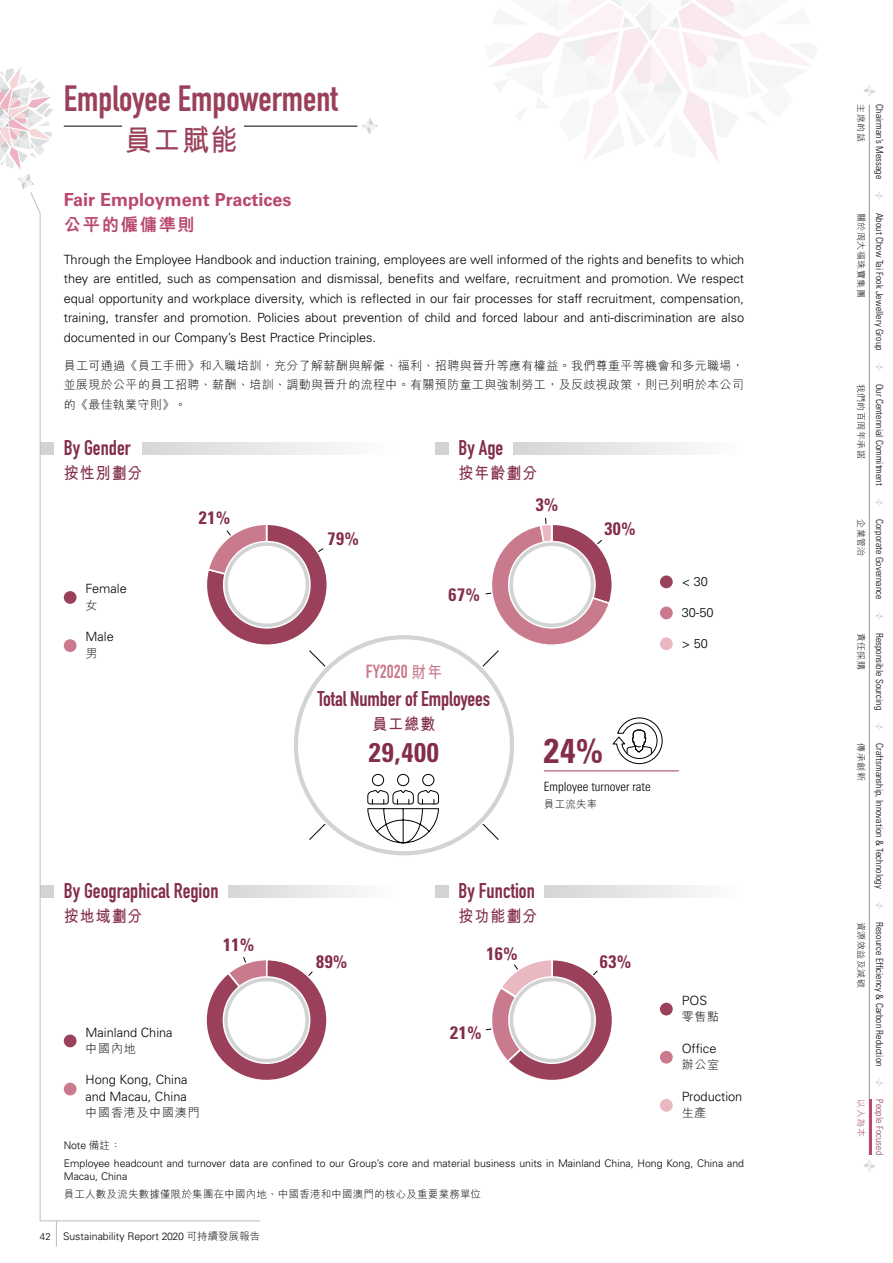
<style>
.page{position:relative;width:893px;height:1263px;background:#fff}
.page>*{position:absolute;margin:0;border:0;box-sizing:border-box;transform-origin:0 0}
.t1{font:700 36px "DIN Condensed";color:#9a405a}
.t2{font:700 condensed 34.5px "Univers";color:#832d4a}
.t3{font:700 30px "M Hei HK";color:#9a405a;scale:.9 1}
.t4{font:700 condensed 27px "Univers";color:#832d4a}
.t5{font:700 21px "DIN Condensed";color:#832d4a}
.t6{font:700 18.75px "DIN Condensed";color:#c97a8c}
.t7{font:700 condensed 18px "Univers";letter-spacing:.03em;color:#832d4a}
.t8{font:700 18px "Univers";color:#b9486b}
.t9{font:800 17.25px "M Hei HK";letter-spacing:.1em;color:#b9486b}
.t10{font:700 16.5px "M Hei HK";letter-spacing:.075em;color:#832d4a;scale:.9 1}
.t11{font:300 12.75px/19.5px "Univers";color:#000}
.t12{font:300 condensed 12.75px "Univers";color:#000}
.t13{font:300 12px/19.5px "M Hei HK";letter-spacing:.03em;color:#000;text-align:justify}
.t14{font:300 12px "M Hei HK";letter-spacing:.065em;color:#000}
.t15{font:300 10.5px/17.7px "Univers";color:#000}
.t16{font:300 10.5px "M Hei HK";letter-spacing:.02em;color:#000}
.t17{font:300 condensed 9.75px "Univers";letter-spacing:.01em;color:#000}
.t18{font:300 condensed 9.75px "Univers";letter-spacing:.01em;color:#9a405a}
.t19{font:300 9px "M Hei HK";letter-spacing:.05em;color:#000}
.t20{font:300 9px "M Hei HK";color:#9a405a}
.s1{font-family:"M Hei HK";font-size:16.5px}
.s2{font-family:"M Hei HK"}
.s3{font-size:9.75px}
.s4{font-family:"M Hei HKS"}
</style>
<div class="page">
<div style="left:142px;top:442px;width:253px;height:12px;background:#f3f4f4"></div>
<svg style="left:261px;top:885px;width:95px;height:12px"></svg>
<div style="left:435px;top:442px;width:13px;height:12px;background:#d1d3d4"></div>
<svg style="left:513px;top:442px;width:180px;height:12px;fill:#e4e5e6"></svg>
<div style="left:435px;top:885px;width:13px;height:12px;background:#d1d3d4"></div>
<svg style="left:544px;top:885px;width:155px;height:12px;fill:#e4e5e6"></svg>
<svg style="left:486px;top:960px;width:126px;height:120px"></svg>
<svg style="left:261px;top:960px;width:66px;height:120px"></svg>
<div style="left:660px;top:575px;width:13px;height:13px;background:#9a405a;border-radius:50%"></div>
<div style="left:660px;top:606px;width:13px;height:13px;background:#c97a8c;border-radius:50%"></div>
<div style="left:660px;top:637px;width:13px;height:13px;background:#e9b8c1;border-radius:50%"></div>
<div style="left:660px;top:1003px;width:13px;height:12px;background:#9a405a;border-radius:50%"></div>
<div style="left:660px;top:1051px;width:13px;height:12px;background:#c97a8c;border-radius:50%"></div>
<div style="left:660px;top:1099px;width:13px;height:13px;background:#e9b8c1;border-radius:50%"></div>
<svg style="left:261px;top:518px;width:402px;height:325px"></svg>
<hr style="left:544px;top:771px;width:135px;height:1px;background:#9a405a">
<svg style="left:362px;top:118px;width:16px;height:16px"></svg>
<hr style="left:244px;top:126px;width:113px;height:1px;background:#000">
<hr style="left:64px;top:126px;width:58px;height:1px;background:#000">
<svg style="left:489px;top:0;width:323px;height:162px"></svg>
<svg style="left:56px;top:1221px;width:1px;height:25px"></svg>
<svg style="left:30px;top:192px;width:231px;height:1029px"></svg>
<hr style="left:869px;top:105px;width:1px;height:1050px;background:#939598">
<svg style="left:864px;top:85px;width:11px;height:12px"></svg>
<svg style="left:863px;top:1160px;width:12px;height:12px"></svg>
<svg style="left:875px;top:192px;width:8px;height:8px"></svg>
<svg style="left:875px;top:363px;width:8px;height:8px"></svg>
<svg style="left:875px;top:499px;width:8px;height:7px"></svg>
<svg style="left:875px;top:612px;width:8px;height:8px"></svg>
<svg style="left:875px;top:723px;width:8px;height:8px"></svg>
<svg style="left:875px;top:1079px;width:8px;height:8px"></svg>
<svg style="left:875px;top:902px;width:8px;height:7px"></svg>
<hr style="left:869px;top:1100px;width:2px;height:55px;background:#b9486b">
<svg style="left:0;top:67px;width:53px;height:123px"></svg>
<h1 class="t1" style="left:64px;top:74px;width:276px">Employee Empowerment</h1>
<h3 class="t3" style="left:125px;top:118px;width:127px">員工賦能</h3>
<h3 class="t8" style="left:64px;top:189px;width:229px">Fair Employment Practices</h3>
<h3 class="t9" style="left:64px;top:216px;width:133px">公平的僱傭準則</h3>
<p class="t11" style="left:64px;top:249px;width:682px;text-align:justify">Through the Employee Handbook and induction training, employees are well informed of the rights and benefits to which they are entitled, such as compensation and dismissal, benefits and welfare, recruitment and promotion. We respect equal opportunity and workplace diversity, which is reflected in our fair processes for staff recruitment, compensation, training, transfer and promotion. Policies about prevention of child and forced labour and anti-discrimination are also documented in our Company’s Best Practice Principles.</p>
<p class="t13" style="left:64px;top:355px;width:682px">員工可通過《員工手冊》和入職培訓，充分了解薪酬與解僱、福利、招聘與晉升等應有權益。我們尊重平等機會和多元職場，並展現於公平的員工招聘、薪酬、培訓、調動與晉升的流程中。有關預防童工與強制勞工，及反歧視政策，則已列明於本公司的《最佳執業守則》。</p>
<h3 class="t5" style="left:64px;top:434px;width:68px">By Gender</h3>
<p class="t10" style="left:64px;top:461px;width:89px">按性別劃分</p>
<p class="t11" style="left:86px;top:579px;width:43px">Female</p>
<p class="t13" style="left:86px;top:595px;width:14px">女</p>
<p class="t11" style="left:86px;top:627px;width:30px">Male</p>
<p class="t13" style="left:86px;top:643px;width:14px">男</p>
<h3 class="t7" style="left:199px;top:507px;width:33px">21%</h3>
<h3 class="t5" style="left:64px;top:877px;width:156px">By Geographical Region</h3>
<p class="t10" style="left:64px;top:904px;width:89px">按地域劃分</p>
<h3 class="t7" style="left:223px;top:933px;width:33px">11%</h3>
<p class="t11" style="left:86px;top:1022px;width:89px">Mainland China</p>
<p class="t13" style="left:86px;top:1039px;width:52px">中國內地</p>
<p class="t11" style="left:86px;top:1072px;width:104px;line-height:16.5px">Hong Kong, China and Macau, China</p>
<p class="t14" style="left:86px;top:1107px;width:116px">中國香港及中國澳門</p>
<h3 class="t5" style="left:459px;top:434px;width:46px">By Age</h3>
<p class="t10" style="left:459px;top:461px;width:89px">按年齡劃分</p>
<h3 class="t7" style="left:328px;top:528px;width:33px">79%</h3>
<h3 class="t7" style="left:449px;top:583px;width:33px">67%</h3>
<h3 class="t6" style="left:366px;top:658px;width:78px">FY2020 <span class="s1">財年</span></h3>
<h3 class="t5" style="left:318px;top:685px;width:174px">Total Number of Employees</h3>
<p class="t10" style="left:373px;top:712px;width:71px">員工總數</p>
<h3 class="t7" style="left:536px;top:494px;width:24px">3%</h3>
<h3 class="t7" style="left:604px;top:517px;width:33px">30%</h3>
<h3 class="t4" style="left:369px;top:736px;width:71px">29,400</h3>
<h2 class="t2" style="left:544px;top:730px;width:61px">24%</h2>
<p class="t12" style="left:544px;top:779px;width:108px">Employee turnover rate</p>
<p class="t16" style="left:544px;top:799px;width:55px">員工流失率</p>
<h3 class="t7" style="left:316px;top:951px;width:33px">89%</h3>
<h3 class="t5" style="left:459px;top:877px;width:78px">By Function</h3>
<p class="t10" style="left:459px;top:904px;width:89px">按功能劃分</p>
<h3 class="t7" style="left:486px;top:942px;width:33px">16%</h3>
<h3 class="t7" style="left:450px;top:1021px;width:33px">21%</h3>
<h3 class="t7" style="left:600px;top:951px;width:33px">63%</h3>
<p class="t11" style="left:682px;top:572px;width:28px">&lt; 30</p>
<p class="t11" style="left:682px;top:603px;width:33px">30-50</p>
<p class="t11" style="left:682px;top:633px;width:28px">&gt; 50</p>
<p class="t11" style="left:682px;top:990px;width:27px">POS</p>
<p class="t13" style="left:682px;top:1007px;width:39px">零售點</p>
<p class="t11" style="left:682px;top:1038px;width:36px">Office</p>
<p class="t13" style="left:682px;top:1055px;width:39px">辦公室</p>
<p class="t11" style="left:682px;top:1086px;width:62px">Production</p>
<p class="t13" style="left:682px;top:1103px;width:26px">生產</p>
<p class="t15" style="left:64px;top:1136px;width:682px">Note <span class="s2">備註：<br></span>Employee headcount and turnover data are confined to our Group’s core and material business units in Mainland China, Hong Kong, China and</p>
<p class="t15" style="left:64px;top:1168px;width:65px">Macau, China</p>
<p class="t16" style="left:64px;top:1189px;width:419px">員工人數及流失數據僅限於集團在中國內地、中國香港和中國澳門的核心及重要業務單位</p>
<p class="t15" style="left:40px;top:1228px;width:222px"><span class="s3">42</span> Sustainability Report 2020 <span class="s2">可持續發展報告</span></p>
<p class="t19" style="left:866px;top:104px;width:39px;rotate:90deg">主席的話</p>
<p class="t17" style="left:885px;top:104px;width:76px;rotate:90deg">Chairman’s Message</p>
<p class="t19" style="left:866px;top:213px;width:86px;rotate:90deg">關於<span class="s4">周</span>大福珠寶集團</p>
<p class="t17" style="left:885px;top:213px;width:139px;rotate:90deg">About Chow Tai Fook Jewellery Group</p>
<p class="t19" style="left:866px;top:384px;width:77px;rotate:90deg">我們的百<span class="s4">周</span>年承諾</p>
<p class="t17" style="left:885px;top:384px;width:103px;rotate:90deg">Our Centennial Commitment</p>
<p class="t19" style="left:866px;top:519px;width:39px;rotate:90deg">企業管治</p>
<p class="t17" style="left:885px;top:519px;width:82px;rotate:90deg">Corporate Governance</p>
<p class="t19" style="left:866px;top:632px;width:39px;rotate:90deg">責任採購</p>
<p class="t17" style="left:885px;top:632px;width:79px;rotate:90deg">Responsible Sourcing</p>
<p class="t19" style="left:866px;top:743px;width:39px;rotate:90deg">傳承創新</p>
<p class="t17" style="left:885px;top:743px;width:147px;rotate:90deg">Craftsmanship, Innovation &amp; Technology</p>
<p class="t19" style="left:866px;top:922px;width:67px;rotate:90deg">資源效益及減碳</p>
<p class="t17" style="left:885px;top:922px;width:146px;rotate:90deg">Resource Efficiency &amp; Carbon Reduction</p>
<p class="t20" style="left:866px;top:1099px;width:39px;rotate:90deg">以人為本</p>
<p class="t18" style="left:885px;top:1099px;width:57px;rotate:90deg">People Focused</p>
</div>
